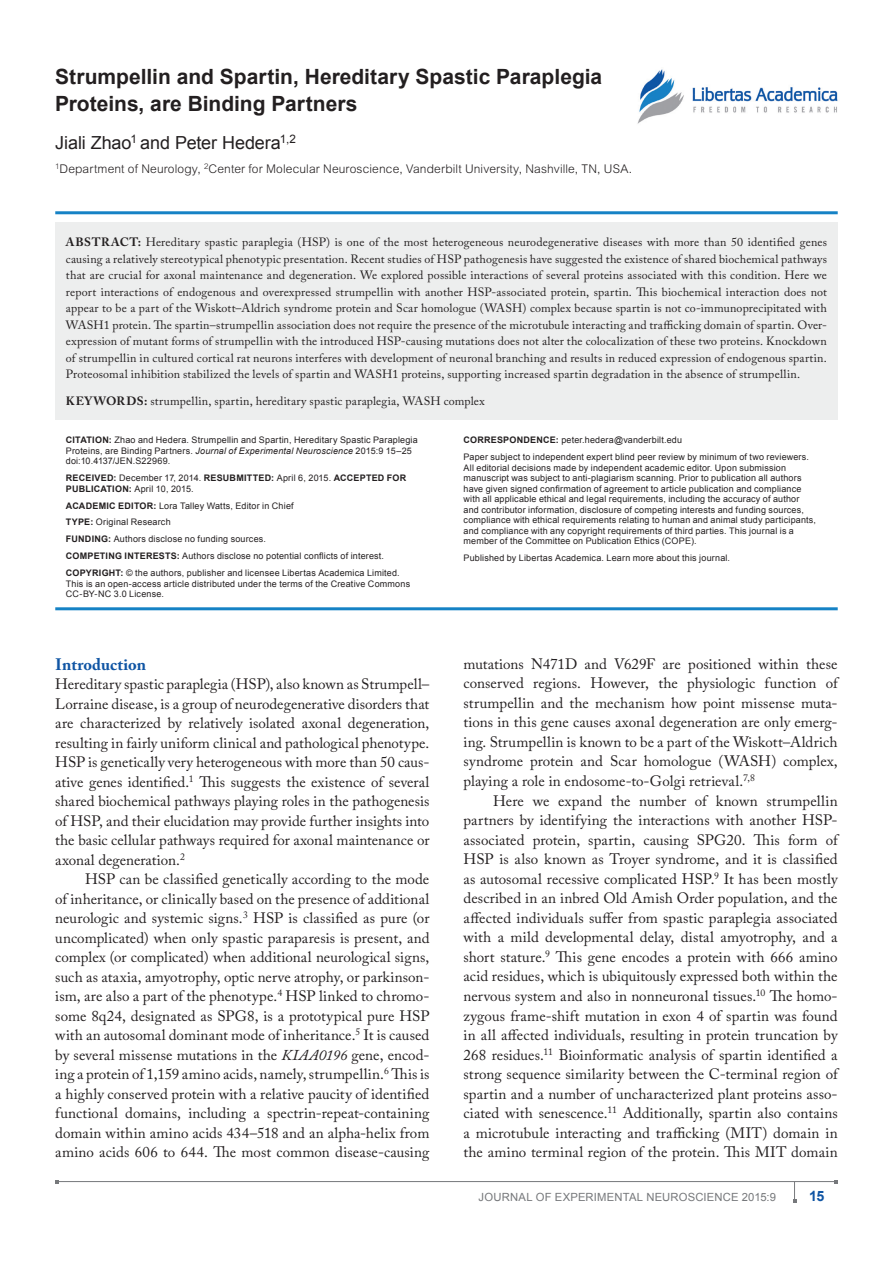
<style>
.page{position:relative;width:893px;height:1263px;background:#fff}
.page>*{position:absolute;margin:0;border:0;box-sizing:border-box;transform-origin:0 0}
.ArticleTitle{font:700 21px/27px "Arial";color:#231f20}
.AuthorName{font:18px "Arial";letter-spacing:-.005em;color:#231f20}
.Heading1{font:700 16.5px "Adobe Caslon Pro";color:#1055a4}
.BodyText{font:15px/19.5px "Adobe Caslon Pro";letter-spacing:.005em;color:#231f20;text-align:justify}
.BodyText_First{font:15px/19.5px "Adobe Caslon Pro";color:#231f20;text-align:justify}
.RunningFooter-Folio{font:700 14.25px "Arial";color:#1055a4}
.t1{font:12px/16.5px "Adobe Caslon Pro";letter-spacing:.015em;color:#231f20;text-align:justify}
.AuthorAffiliation{font:300 12px "Arial MT Std";letter-spacing:.01em;color:#231f20}
.RunningFooter{font:11.25px "Arial";letter-spacing:.02em;color:#76787b}
.t2{font:9px/10.5px "Arial";letter-spacing:.02em;color:#231f20}
.t3{font:700 9px/10.5px "Arial";letter-spacing:.025em;color:#231f20}
.s1{font-weight:700}
.s2{font-style:italic}
.s3{font-weight:400}
</style>
<div class="page">
<hr style="left:57px;top:1181px;width:779px;height:1px;background:#76787b">
<svg style="left:793px;top:1182px;width:3px;height:20px"></svg>
<img style="left:637px;top:69px;width:201px;height:55px">
<hr style="left:55px;top:211px;width:783px;height:3px;background:#1582c5">
<hr style="left:55px;top:607px;width:783px;height:3px;background:#1582c5">
<div style="left:55px;top:222px;width:783px;height:198px;background:#edeeee"></div>
<p class="ArticleTitle" style="left:55px;top:64px;width:549px">Strumpellin and Spartin, Hereditary Spastic Paraplegia<br>Proteins, are Binding Partners</p>
<p class="AuthorName" style="left:55px;top:131px;width:242px">Jiali Zhao<sup>1</sup> and Peter Hedera<sup>1,2</sup></p>
<p class="AuthorAffiliation" style="left:55px;top:162px;width:578px"><sup>1</sup>Department of Neurology, <sup>2</sup>Center for Molecular Neuroscience, Vanderbilt University, Nashville, TN, USA.</p>
<p class="t1" style="left:66px;top:234px;width:763px"><span class="s1">ABSTRACT:</span> Hereditary spastic paraplegia (HSP) is one of the most heterogeneous neurodegenerative diseases with more than 50 identified genes causing a relatively stereotypical phenotypic presentation. Recent studies of HSP pathogenesis have suggested the existence of shared biochemical pathways that are crucial for axonal maintenance and degeneration. We explored possible interactions of several proteins associated with this condition. Here we report interactions of endogenous and overexpressed strumpellin with another HSP-associated protein, spartin. This biochemical interaction does not appear to be a part of the Wiskott–Aldrich syndrome protein and Scar homologue (WASH) complex because spartin is not co-immunoprecipitated with WASH1 protein. The spartin–strumpellin association does not require the presence of the microtubule interacting and trafficking domain of spartin. Over&shy;expression of mutant forms of strumpellin with the introduced HSP-causing mutations does not alter the colocalization of these two proteins. Knockdown of strumpellin in cultured cortical rat neurons interferes with development of neuronal branching and results in reduced expression of endogenous spartin.<br>Proteosomal inhibition stabilized the levels of spartin and WASH1 proteins, supporting increased spartin degradation in the absence of strumpellin.</p>
<p class="t1" style="left:66px;top:393px;width:420px"><span class="s1">KEYWORDS:</span> strumpellin, spartin, hereditary spastic paraplegia, WASH complex</p>
<p class="t2" style="left:66px;top:435px;width:353px"><span class="s1">CITATION:</span> Zhao and Hedera. Strumpellin and Spartin, Hereditary Spastic Paraplegia<br>Proteins, are Binding Partners. <span class="s2">Journal of Experimental Neuroscience</span> 2015:9 15–25 doi:10.4137/JEN .S22969.</p>
<p class="t3" style="left:66px;top:473px;width:342px">RECEIVED: <span class="s3">December 17, 2014.</span> RESUBMITTED: <span class="s3">April 6, 2015.</span> ACCEPTED FOR<br>PUBLICATION: <span class="s3">April 10, 2015.</span></p>
<p class="t2" style="left:66px;top:497px;width:335px;line-height:16.8px"><span class="s1">ACADEMIC EDITOR:</span> Lora Talley Watts, Editor in Chief<br><span class="s1">TYPE:</span> Original Research<br><span class="s1">FUNDING:</span> Authors disclose no funding sources.<br><span class="s1">COMPETING INTERESTS:</span> Authors disclose no potential conflicts of interest.<br><span class="s1">COPYRIGHT:</span> © the authors, publisher and licensee Libertas Academica Limited.</p>
<p class="t2" style="left:66px;top:578px;width:346px">This is an open-access article distributed under the terms of the Creative Commons<br>CC-BY-NC 3.0 License.</p>
<p class="t2" style="left:463px;top:432px;width:347px;line-height:16.8px"><span class="s1">CORRESPONDENCE:</span> peter.hedera@vanderbilt.edu<br>Paper subject to independent expert blind peer review by minimum of two reviewers.</p>
<p class="t2" style="left:463px;top:462px;width:354px">All editorial decisions made by independent academic editor. U pon submission manuscript was subject to anti-plagiarism scanning. Prior to publication all authors have given signed confirmation of agreement to article publication and compliance with all applicable ethical and legal requirements, including the accuracy of author and contributor information, disclosure of competing interests and funding sources, compliance with ethical requirements relating to human and animal study participants, and compliance with any copyright requirements of third parties. This journal is a member of the Committee on Publication Ethics (COP</p>
<p class="t2" style="left:463px;top:533px;width:268px;line-height:16.8px;text-indent:221px">E).<br>Published by Libertas Academica. Learn more about this journal.</p>
<p class="Heading1" style="left:55px;top:654px;width:92px">Introduction</p>
<p class="BodyText_First" style="left:55px;top:674px;width:376px">Hereditary spastic paraplegia (HSP), also known as Strumpell– Lorraine disease, is a group of neurodegenerative disorders that are characterized by relatively isolated axonal degeneration, resulting in fairly uniform clinical and pathological phenotype.<br>HSP is genetically very heterogeneous with more than 50 caus&shy;ative genes identified.<sup>1</sup> This suggests the existence of several shared biochemical pathways playing roles in the pathogenesis of HSP, and their elucidation may provide further insights into the basic cellular pathways required for axonal maintenance or axonal degeneration.<sup>2</sup></p>
<p class="BodyText" style="left:55px;top:869px;width:376px;text-indent:30px">HSP can be classified genetically according to the mode of inheritance, or clinically based on the presence of additional neurologic and systemic signs.<sup>3</sup> HSP is classified as pure (or uncomplicated) when only spastic paraparesis is present, and complex (or complicated) when additional neurological signs, such as ataxia, amyotrophy, optic nerve atrophy, or parkinson&shy;ism, are also a part of the phenotype.<sup>4</sup> HSP linked to chromo&shy;some 8q24, designated as SPG8, is a prototypical pure HSP with an autosomal dominant mode of inheritance.<sup>5</sup> It is caused by several missense mutations in the <span class="s2">KIAA0196</span> gene, encod&shy;ing a protein of 1,159 amino acids, namely, strumpellin.<sup>6</sup> This is a highly conserved protein with a relative paucity of identified functional domains, including a spectrin-repeat-containing domain within amino acids 434–518 and an alpha-helix from amino acids 606 to 644. The most common disease-causing</p>
<p class="BodyText" style="left:463px;top:654px;width:376px">mutations N471D and V629F are positioned within these conserved regions. However, the physiologic function of strumpellin and the mechanism how point missense muta&shy;tions in this gene causes axonal degeneration are only emerg&shy;ing. Strumpellin is known to be a part of the Wiskott–Aldrich syndrome protein and Scar homologue (WASH) complex, playing a role in endosome-to-Golgi retrieval.<sup>7,8</sup></p>
<p class="BodyText" style="left:463px;top:791px;width:376px;text-indent:30px">Here we expand the number of known strumpellin partners by identifying the interactions with another HSP&shy;associated protein, spartin, causing SPG20. This form of HSP is also known as Troyer syndrome, and it is classified as autosomal recessive complicated HSP.<sup>9</sup> It has been mostly described in an inbred Old Amish Order population, and the affected individuals suffer from spastic paraplegia associated with a mild developmental delay, distal amyotrophy, and a short stature.<sup>9</sup> This gene encodes a protein with 666 amino acid residues, which is ubiquitously expressed both within the nervous system and also in nonneuronal tissues.<sup>10</sup> The homo&shy;zygous frame-shift mutation in exon 4 of spartin was found in all affected individuals, resulting in protein truncation by 268 residues.<sup>11</sup> Bioinformatic analysis of spartin identified a strong sequence similarity between the C-terminal region of spartin and a number of uncharacterized plant proteins asso&shy;ciated with senescence.<sup>11</sup> Additionally, spartin also contains a microtubule interacting and trafficking (MIT) domain in the amino terminal region of the protein. This MIT domain</p>
<p class="RunningFooter" style="left:478px;top:1189px;width:299px">Journal of Experimental Neuroscience 2015:9</p>
<p class="RunningFooter-Folio" style="left:809px;top:1186px;width:17px">15</p>
</div>
